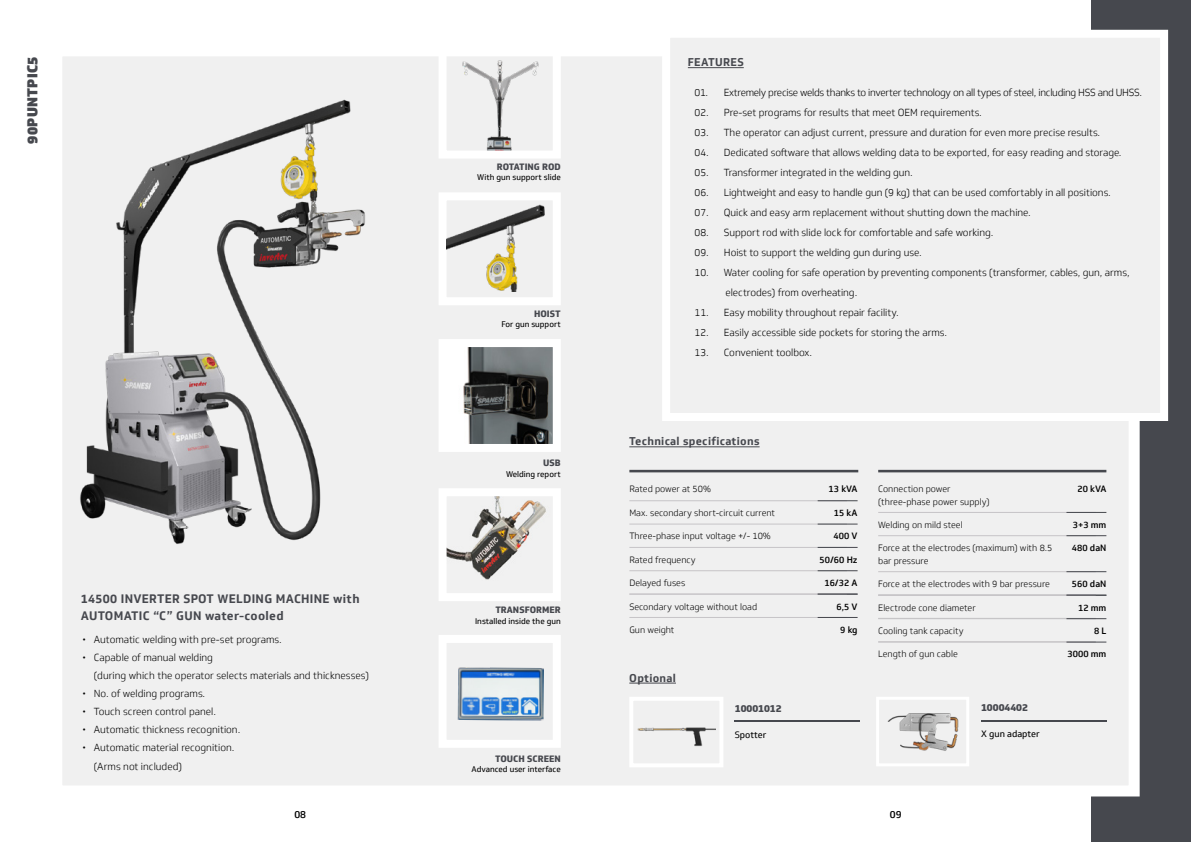
<style>
.page{position:relative;width:1191px;height:842px;background:#fff}
.page>*{position:absolute;margin:0;border:0;box-sizing:border-box;transform-origin:0 0}
.t1{font:900 14px "Soleto";letter-spacing:.025em;color:#46484e}
.t2{font:700 12px/17px "Soleto";letter-spacing:.025em;color:#46484e}
.t3{font:700 11px "Soleto";letter-spacing:.025em;color:#46484e}
.t4{font:300 10px/18.1px "Soleto";letter-spacing:-.005em;color:#000}
.t5{font:300 10px "Soleto";letter-spacing:-.03em;color:#000}
.t6{font:800 10px "Soleto";color:#46484e}
.t7{font:500 10px "Soleto";color:#000}
.t8{font:300 9px/13px "Soleto";color:#000}
.t9{font:500 9px "Soleto";color:#000}
.t10{font:800 9px "Soleto";color:#46484e}
.t11{font:9px "Soleto";color:#000}
.t12{font:8px "Soleto";color:#000}
</style>
<div class="page">
<div style="left:1091px;top:0;width:100px;height:842px;background:#46484e"></div>
<div style="left:51px;top:45px;width:1088px;height:751px;background:#f0f0f0;border:11px solid #fff"></div>
<img style="left:80px;top:99px;width:285px;height:445px">
<img style="left:462px;top:60px;width:77px;height:90px">
<div style="left:438px;top:46px;width:123px;height:113px;border:8px solid #fff"></div>
<img style="left:447px;top:348px;width:105px;height:95px">
<div style="left:438px;top:339px;width:123px;height:113px;border:8px solid #fff"></div>
<img style="left:447px;top:497px;width:99px;height:83px">
<div style="left:438px;top:488px;width:123px;height:113px;border:8px solid #fff"></div>
<img style="left:458px;top:667px;width:86px;height:54px">
<div style="left:438px;top:635px;width:123px;height:113px;border:8px solid #fff"></div>
<div style="left:438px;top:192px;width:123px;height:113px;background:#f0f0f0;border:8px solid #fff"></div>
<img style="left:446px;top:200px;width:107px;height:91px">
<hr style="left:981px;top:720px;width:125px;height:1px;background:#46484e">
<img style="left:887px;top:713px;width:72px;height:38px">
<div style="left:876px;top:697px;width:93px;height:69px;border:3px solid #fff"></div>
<hr style="left:629px;top:446px;width:130px;height:1px;background:#46484e">
<hr style="left:629px;top:470px;width:229px;height:2px;background:#46484e">
<hr style="left:629px;top:500px;width:218px;height:1px;background:#c6c4c7">
<hr style="left:629px;top:524px;width:218px;height:1px;background:#c6c4c7">
<hr style="left:629px;top:547px;width:218px;height:1px;background:#c6c4c7">
<hr style="left:817px;top:500px;width:40px;height:1px;background:#46484e">
<hr style="left:817px;top:524px;width:40px;height:1px;background:#46484e">
<hr style="left:817px;top:547px;width:40px;height:1px;background:#46484e">
<hr style="left:629px;top:570px;width:218px;height:1px;background:#c6c4c7">
<hr style="left:817px;top:570px;width:40px;height:1px;background:#46484e">
<hr style="left:629px;top:594px;width:218px;height:1px;background:#c6c4c7">
<hr style="left:817px;top:594px;width:40px;height:1px;background:#46484e">
<hr style="left:629px;top:617px;width:218px;height:1px;background:#c6c4c7">
<hr style="left:817px;top:617px;width:40px;height:1px;background:#46484e">
<hr style="left:878px;top:512px;width:217px;height:1px;background:#c6c4c7">
<hr style="left:878px;top:535px;width:217px;height:1px;background:#c6c4c7">
<hr style="left:1066px;top:512px;width:40px;height:1px;background:#46484e">
<hr style="left:1066px;top:535px;width:40px;height:1px;background:#46484e">
<hr style="left:878px;top:571px;width:217px;height:1px;background:#c6c4c7">
<hr style="left:1066px;top:571px;width:40px;height:1px;background:#46484e">
<hr style="left:878px;top:470px;width:228px;height:2px;background:#46484e">
<hr style="left:878px;top:595px;width:217px;height:1px;background:#c6c4c7">
<hr style="left:1066px;top:595px;width:40px;height:1px;background:#46484e">
<hr style="left:878px;top:618px;width:217px;height:1px;background:#c6c4c7">
<hr style="left:1066px;top:618px;width:40px;height:1px;background:#46484e">
<hr style="left:878px;top:642px;width:217px;height:1px;background:#c6c4c7">
<hr style="left:878px;top:641px;width:217px;height:1px;background:#c6c4c7">
<hr style="left:1066px;top:642px;width:40px;height:1px;background:#46484e">
<hr style="left:629px;top:683px;width:47px;height:1px;background:#46484e">
<hr style="left:735px;top:720px;width:125px;height:2px;background:#46484e">
<div style="left:629px;top:697px;width:94px;height:70px;border:4px solid #fff"></div>
<img style="left:637px;top:727px;width:78px;height:20px">
<div style="left:662px;top:30px;width:506px;height:391px;background:#f0f0f0;border:8px solid #fff"></div>
<hr style="left:688px;top:67px;width:55px;height:1px;background:#46484e">
<h1 class="t1" style="left:23px;top:144px;width:89px;rotate:-90deg">90PUNTPIC5</h1>
<p class="t2" style="left:81px;top:590px;width:280px">14500 INVERTER SPOT WELDING MACHINE with<br>AUTOMATIC “C” GUN water-cooled</p>
<p class="t4" style="left:82px;top:630px;width:201px">• Automatic welding with pre-set programs.</p>
<p class="t4" style="left:94px;top:649px;width:277px;text-indent:-11px">• Capable of manual welding<br>(during which the operator selects materials and thicknesses)</p>
<p class="t4" style="left:82px;top:685px;width:124px">• No. of welding programs.</p>
<p class="t4" style="left:82px;top:703px;width:135px">• Touch screen control panel.</p>
<p class="t4" style="left:82px;top:721px;width:159px">• Automatic thickness recognition.</p>
<p class="t4" style="left:94px;top:739px;width:142px;text-indent:-11px">• Automatic material recognition. (Arms not included)</p>
<p class="t10" style="left:497px;top:161px;width:65px">ROTATING ROD</p>
<p class="t12" style="left:477px;top:172px;width:85px">With gun support slide</p>
<p class="t10" style="left:534px;top:308px;width:28px">HOIST</p>
<p class="t12" style="left:501px;top:319px;width:61px">For gun support</p>
<p class="t10" style="left:543px;top:457px;width:19px">USB</p>
<p class="t12" style="left:506px;top:469px;width:56px">Welding report</p>
<p class="t10" style="left:495px;top:604px;width:67px">TRANSFORMER</p>
<p class="t12" style="left:475px;top:616px;width:87px">Installed inside the gun</p>
<p class="t10" style="left:495px;top:753px;width:67px">TOUCH SCREEN</p>
<p class="t12" style="left:471px;top:764px;width:91px">Advanced user interface</p>
<p class="t3" style="left:688px;top:55px;width:57px">FEATURES</p>
<p class="t5" style="left:694px;top:86px;width:449px">01. Extremely precise welds thanks to inverter technology on all types of steel, including HSS and UHSS.</p>
<p class="t4" style="left:694px;top:103px;width:289px">02. Pre-set programs for results that meet OEM requirements.</p>
<p class="t4" style="left:694px;top:123px;width:407px">03. The operator can adjust current, pressure and duration for even more precise results.</p>
<p class="t4" style="left:694px;top:143px;width:428px">04. Dedicated software that allows welding data to be exported, for easy reading and storage.</p>
<p class="t4" style="left:694px;top:163px;width:220px">05. Transformer integrated in the welding gun.</p>
<p class="t4" style="left:694px;top:183px;width:418px">06. Lightweight and easy to handle gun (9 kg) that can be used comfortably in all positions.</p>
<p class="t4" style="left:694px;top:203px;width:338px">07. Quick and easy arm replacement without shutting down the machine.</p>
<p class="t4" style="left:694px;top:223px;width:300px">08. Support rod with slide lock for comfortable and safe working.</p>
<p class="t4" style="left:694px;top:243px;width:229px">09. Hoist to support the welding gun during use.</p>
<p class="t4" style="left:725px;top:262px;width:406px;line-height:20px;text-indent:-31px">10. Water cooling for safe operation by preventing components (transformer, cables, gun, arms, electrodes) from overheating.</p>
<p class="t4" style="left:694px;top:303px;width:206px">11. Easy mobility throughout repair facility.</p>
<p class="t4" style="left:694px;top:323px;width:254px">12. Easily accessible side pockets for storing the arms.</p>
<p class="t4" style="left:694px;top:343px;width:119px">13. Convenient toolbox.</p>
<p class="t3" style="left:629px;top:435px;width:132px">Technical specifications</p>
<p class="t8" style="left:629px;top:483px;width:83px">Rated power at 50%</p>
<p class="t9" style="left:828px;top:483px;width:30px">13 kVA</p>
<p class="t8" style="left:629px;top:506px;width:147px">Max. secondary short-circuit current</p>
<p class="t9" style="left:834px;top:507px;width:25px">15 kA</p>
<p class="t8" style="left:629px;top:530px;width:143px">Three-phase input voltage +/- 10%</p>
<p class="t9" style="left:833px;top:530px;width:26px">400 V</p>
<p class="t8" style="left:629px;top:553px;width:68px">Rated frequency</p>
<p class="t9" style="left:819px;top:554px;width:39px">50/60 Hz</p>
<p class="t8" style="left:629px;top:577px;width:57px">Delayed fuses</p>
<p class="t9" style="left:824px;top:578px;width:35px">16/32 A</p>
<p class="t8" style="left:629px;top:600px;width:129px">Secondary voltage without load</p>
<p class="t9" style="left:836px;top:601px;width:23px">6,5 V</p>
<p class="t8" style="left:629px;top:624px;width:47px">Gun weight</p>
<p class="t9" style="left:840px;top:625px;width:19px">9 kg</p>
<p class="t3" style="left:629px;top:671px;width:48px">Optional</p>
<p class="t6" style="left:735px;top:702px;width:48px">10001012</p>
<p class="t11" style="left:735px;top:729px;width:33px">Spotter</p>
<p class="t9" style="left:1077px;top:483px;width:30px">20 kVA</p>
<p class="t8" style="left:878px;top:483px;width:113px">Connection power (three-phase power supply)</p>
<p class="t8" style="left:878px;top:518px;width:86px">Welding on mild steel</p>
<p class="t9" style="left:1072px;top:519px;width:35px">3+3 mm</p>
<p class="t8" style="left:878px;top:542px;width:176px">Force at the electrodes (maximum) with 8.5 bar pressure</p>
<p class="t9" style="left:1072px;top:542px;width:36px">480 daN</p>
<p class="t8" style="left:878px;top:577px;width:173px">Force at the electrodes with 9 bar pressure</p>
<p class="t9" style="left:1072px;top:578px;width:36px">560 daN</p>
<p class="t8" style="left:878px;top:601px;width:99px">Electrode cone diameter</p>
<p class="t9" style="left:1078px;top:602px;width:30px">12 mm</p>
<p class="t8" style="left:878px;top:624px;width:87px">Cooling tank capacity</p>
<p class="t9" style="left:1094px;top:625px;width:14px">8 L</p>
<p class="t8" style="left:878px;top:648px;width:81px">Length of gun cable</p>
<p class="t9" style="left:1067px;top:649px;width:40px">3000 mm</p>
<p class="t6" style="left:981px;top:701px;width:48px">10004402</p>
<p class="t11" style="left:981px;top:729px;width:60px">X gun adapter</p>
<p class="t7" style="left:294px;top:808px;width:13px">08</p>
<p class="t7" style="left:890px;top:808px;width:13px">09</p>
</div>
